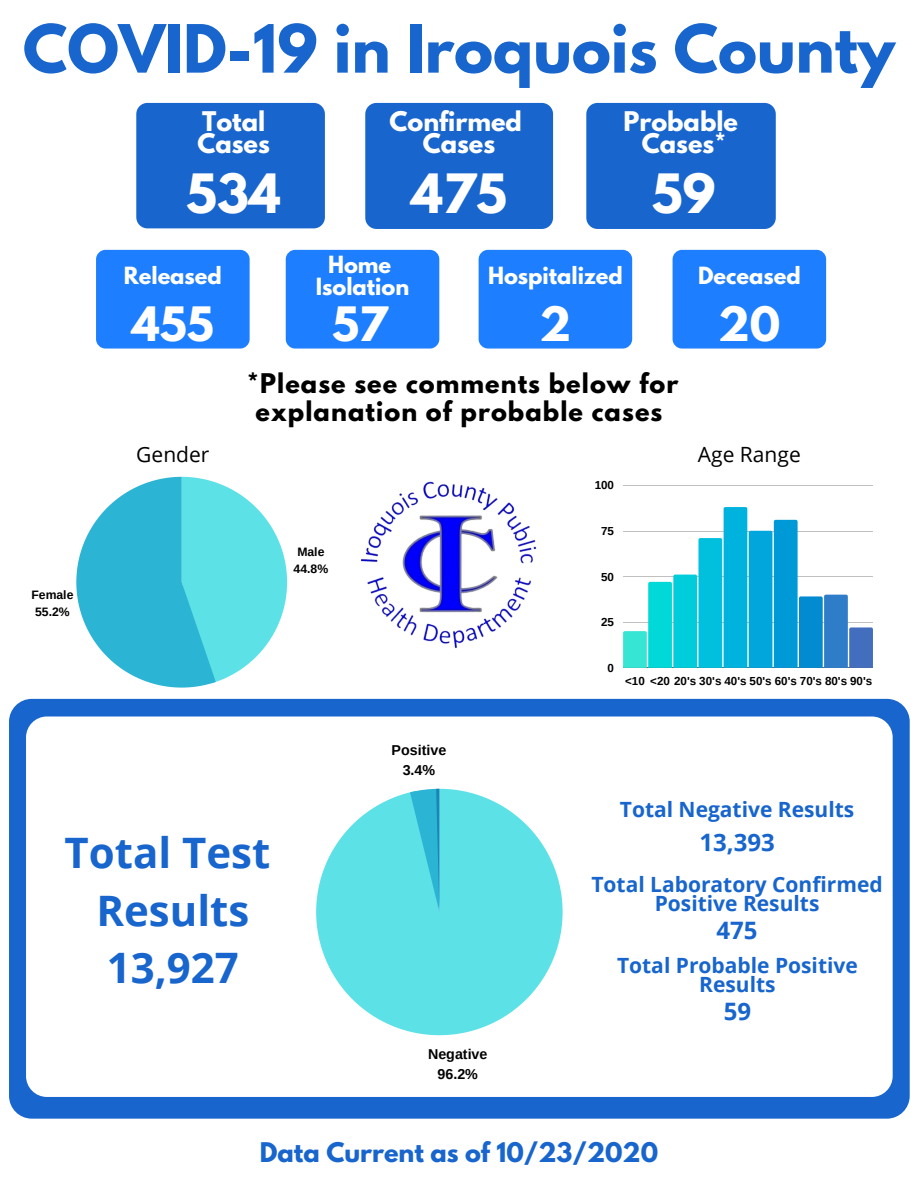
<style>
.page{position:relative;width:918px;height:1188px;background:#fff}
.page>*{position:absolute;margin:0;border:0;box-sizing:border-box;transform-origin:0 0}
.t1{font:700 58.95px "League Spartan";color:#1765cd}
.t2{font:700 48px "League Spartan";color:#fff}
.t3{font:700 42px/57.6px "Open Sans";color:#1765cd;text-align:center}
.t4{font:700 42px "League Spartan";color:#fff}
.t5{font:700 24px/28.2px "League Spartan";letter-spacing:.045em;color:#000;text-align:center}
.t6{font:700 24px/21.9px "League Spartan";color:#fff;text-align:center}
.t7{font:700 24px "League Spartan";color:#1765cd}
.t8{font:700 24px "Open Sans";color:#1765cd}
.t9{font:700 21px/19.4px "Open Sans";color:#1765cd;text-align:center}
.t10{font:700 21px/22px "League Spartan";color:#fff;text-align:center}
.t11{font:21px "Open Sans";color:#000}
.t12{font:700 14.25px/20px "Arimo";color:#000;text-align:center}
.t13{font:700 12.15px/17.1px "Arimo";color:#000;text-align:center}
.t14{font:700 11.55px "Arimo";color:#000}
</style>
<div class="page">
<div style="left:9px;top:699px;width:901px;height:420px;background:#1765cd;border-radius:23px"></div>
<div style="left:26px;top:717px;width:867px;height:380px;background:#fff;border-radius:21px"></div>
<div style="left:479px;top:250px;width:153px;height:99px;background:#1d7eff;border-radius:9px"></div>
<hr style="left:623px;top:485px;width:250px;height:1px;background:#000">
<hr style="left:623px;top:668px;width:250px;height:1px;background:#000">
<svg style="left:623px;top:507px;width:250px;height:161px"></svg>
<svg style="left:76px;top:477px;width:211px;height:211px"></svg>
<div style="left:586px;top:103px;width:190px;height:126px;background:#1765cd;border-radius:11px"></div>
<div style="left:365px;top:103px;width:188px;height:126px;background:#1765cd;border-radius:11px"></div>
<div style="left:136px;top:103px;width:189px;height:125px;background:#1765cd;border-radius:11px"></div>
<div style="left:673px;top:250px;width:153px;height:99px;background:#1d7eff;border-radius:9px"></div>
<div style="left:286px;top:250px;width:153px;height:99px;background:#1d7eff;border-radius:9px"></div>
<div style="left:96px;top:250px;width:154px;height:99px;background:#1d7eff;border-radius:9px"></div>
<img style="left:360px;top:481px;width:177px;height:168px">
<svg style="left:316px;top:789px;width:247px;height:246px;fill:#5ce1e6"></svg>
<svg style="left:410px;top:789px;width:30px;height:123px"></svg>
<h1 class="t1" style="left:23px;top:20px;width:874px">COVID-19 in Iroquois County</h1>
<p class="t6" style="left:389px;top:114px;width:134px">Confirmed<br>Cases</p>
<p class="t6" style="left:623px;top:114px;width:116px">Probable<br>Cases*</p>
<p class="t6" style="left:197px;top:114px;width:74px;text-align:left">Total<br>Cases</p>
<h2 class="t2" style="left:186px;top:170px;width:96px">534</h2>
<h2 class="t2" style="left:411px;top:170px;width:97px">475</h2>
<h2 class="t2" style="left:652px;top:170px;width:65px">59</h2>
<p class="t10" style="left:124px;top:267px;width:100px">Released</p>
<p class="t10" style="left:316px;top:256px;width:95px">Home<br>Isolation</p>
<p class="t10" style="left:488px;top:267px;width:136px">Hospitalized</p>
<p class="t10" style="left:698px;top:267px;width:104px">Deceased</p>
<h3 class="t4" style="left:132px;top:304px;width:83px">455</h3>
<h3 class="t4" style="left:332px;top:304px;width:57px">57</h3>
<h3 class="t4" style="left:540px;top:304px;width:33px">2</h3>
<h3 class="t4" style="left:718px;top:304px;width:64px">20</h3>
<p class="t5" style="left:247px;top:372px;width:433px">*Please see comments below for explanation of probable cases</p>
<p class="t13" style="left:31px;top:587px;width:44px">Female<br>55.2%</p>
<p class="t11" style="left:136px;top:440px;width:75px">Gender</p>
<p class="t11" style="left:698px;top:440px;width:104px">Age Range</p>
<p class="t13" style="left:294px;top:544px;width:36px">Male<br>44.8%</p>
<p class="t12" style="left:392px;top:740px;width:56px">Positive<br>3.4%</p>
<p class="t14" style="left:595px;top:479px;width:21px">100</p>
<p class="t14" style="left:601px;top:525px;width:14px">75</p>
<p class="t14" style="left:601px;top:570px;width:14px">50</p>
<p class="t14" style="left:601px;top:616px;width:14px">25</p>
<p class="t14" style="left:608px;top:661px;width:8px">0</p>
<p class="t14" style="left:625px;top:674px;width:249px">&lt;10 &lt;20 20's 30's 40's 50's 60's 70's 80's 90's</p>
<h3 class="t3" style="left:65px;top:823px;width:207px">Total Test<br>Results<br>13,927</h3>
<p class="t12" style="left:428px;top:1044px;width:61px">Negative<br>96.2%</p>
<p class="t9" style="left:620px;top:800px;width:236px">Total Negative Results</p>
<p class="t8" style="left:699px;top:825px;width:77px">13,393</p>
<p class="t9" style="left:591px;top:874px;width:293px">Total Laboratory Confirmed<br>Positive Results</p>
<p class="t8" style="left:717px;top:914px;width:43px">475</p>
<p class="t9" style="left:617px;top:955px;width:242px">Total Probable Positive<br>Results</p>
<p class="t8" style="left:724px;top:995px;width:29px">59</p>
<p class="t7" style="left:260px;top:1140px;width:400px">Data Current as of 10/23/2020</p>
</div>
